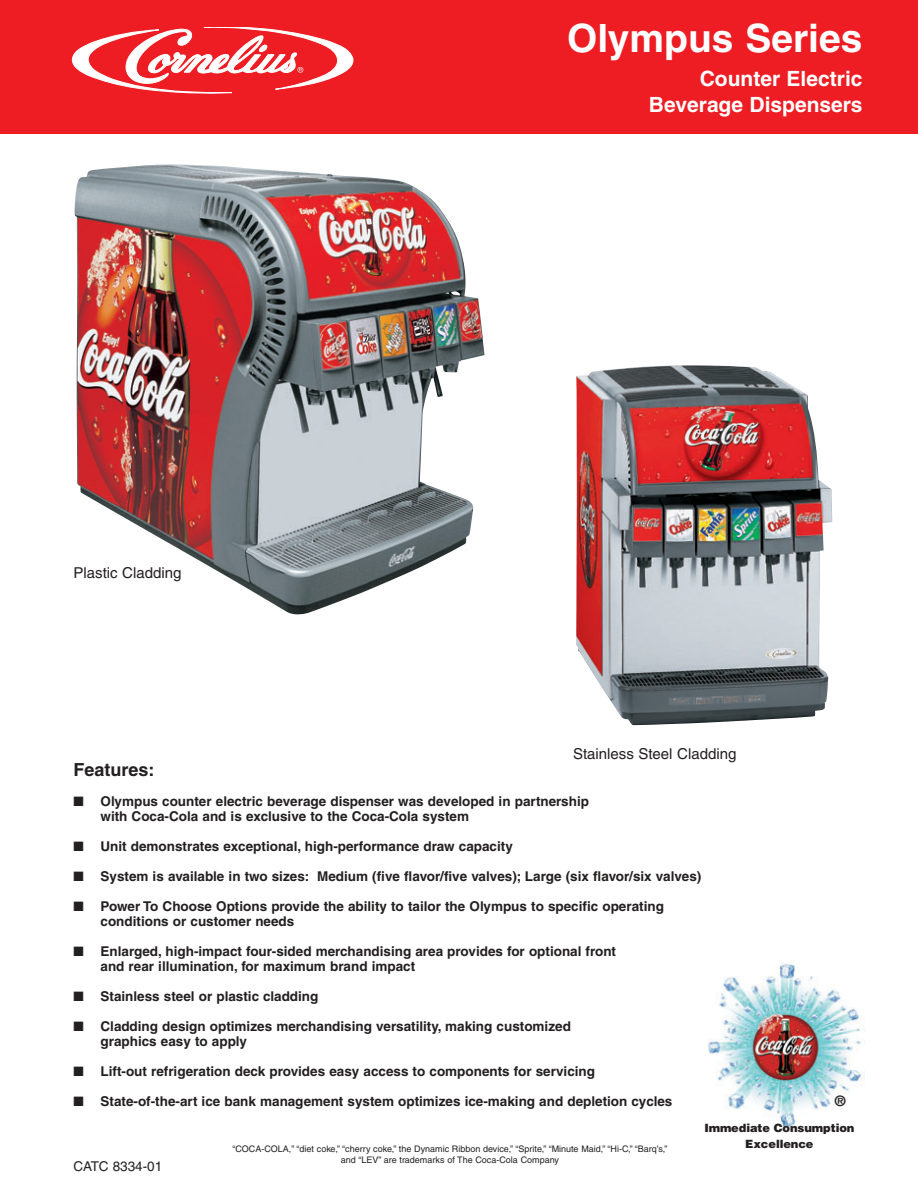
<style>
.page{position:relative;width:918px;height:1188px;background:#fff}
.page>*{position:absolute;margin:0;border:0;box-sizing:border-box;transform-origin:0 0}
.t1{font:700 39px "Helvetica";color:#fff}
.t2{font:700 21px/25.2px "Helvetica";color:#fff;text-align:right}
.t3{font:700 18px "Helvetica";color:#231f20}
.t4{font:15px "Helvetica";color:#231f20}
.t5{font:900 14.4px "Helvetica";color:#231f20}
.t6{font:700 13.5px/15px "Helvetica";color:#231f20}
.t7{font:13.5px "Helvetica";color:#231f20}
.t8{font:900 11.4px/15.6px "Helvetica";letter-spacing:-.01em;color:#231f20;text-align:center}
.t9{font:9px/10.8px "Helvetica";color:#231f20;text-align:center}
</style>
<div class="page">
<img style="left:576px;top:365px;width:256px;height:360px">
<img style="left:75px;top:165px;width:410px;height:449px">
<div style="left:0;top:0;width:918px;height:133px;background:#ee1d23"></div>
<svg style="left:72px;top:27px;width:282px;height:66px"></svg>
<img style="left:708px;top:962px;width:157px;height:167px">
<div style="left:72px;top:566px;width:121px;height:23px;background:#fff"></div>
<p class="t4" style="left:74px;top:567px;width:109px">Plastic Cladding</p>
<h1 class="t1" style="left:567px;top:24px;width:297px">Olympus Series</h1>
<h2 class="t2" style="left:649px;top:68px;width:215px">Counter Electric<br>Beverage Dispensers</h2>
<p class="t4" style="left:573px;top:748px;width:165px">Stainless Steel Cladding</p>
<h3 class="t3" style="left:74px;top:763px;width:82px">Features:</h3>
<p class="t6" style="left:101px;top:795px;width:490px;text-indent:-27px">■ Olympus counter electric beverage dispenser was developed in partnership with Coca-Cola and is exclusive to the Coca-Cola system</p>
<p class="t6" style="left:74px;top:840px;width:441px">■ Unit demonstrates exceptional, high-performance draw capacity</p>
<p class="t6" style="left:74px;top:870px;width:629px">■ System is available in two sizes: Medium (five flavor/five valves); Large (six flavor/six valves)</p>
<p class="t6" style="left:101px;top:900px;width:565px;text-indent:-27px">■ Power To Choose Options provide the ability to tailor the Olympus to specific operating conditions or customer needs</p>
<p class="t6" style="left:101px;top:945px;width:517px;text-indent:-27px">■ Enlarged, high-impact four-sided merchandising area provides for optional front and rear illumination, for maximum brand impact</p>
<p class="t6" style="left:74px;top:990px;width:246px">■ Stainless steel or plastic cladding</p>
<p class="t6" style="left:101px;top:1020px;width:472px;text-indent:-27px">■ Cladding design optimizes merchandising versatility, making customized graphics easy to apply</p>
<p class="t6" style="left:74px;top:1065px;width:523px">■ Lift-out refrigeration deck provides easy access to components for servicing</p>
<p class="t6" style="left:74px;top:1095px;width:600px">■ State-of-the-art ice bank management system optimizes ice-making and depletion cycles</p>
<p class="t5" style="left:834px;top:1095px;width:13px">®</p>
<p class="t7" style="left:74px;top:1161px;width:90px">CATC 8334-01</p>
<p class="t9" style="left:232px;top:1144px;width:437px">“COCA-COLA,” “diet coke,” “cherry coke,” the Dynamic Ribbon device,” “Sprite,” “Minute Maid,” “Hi-C,” “Barq’s,” and “LEV” are trademarks of The Coca-Cola Company</p>
<p class="t8" style="left:704px;top:1121px;width:152px">Immediate Consumption<br>Excellence</p>
</div>
